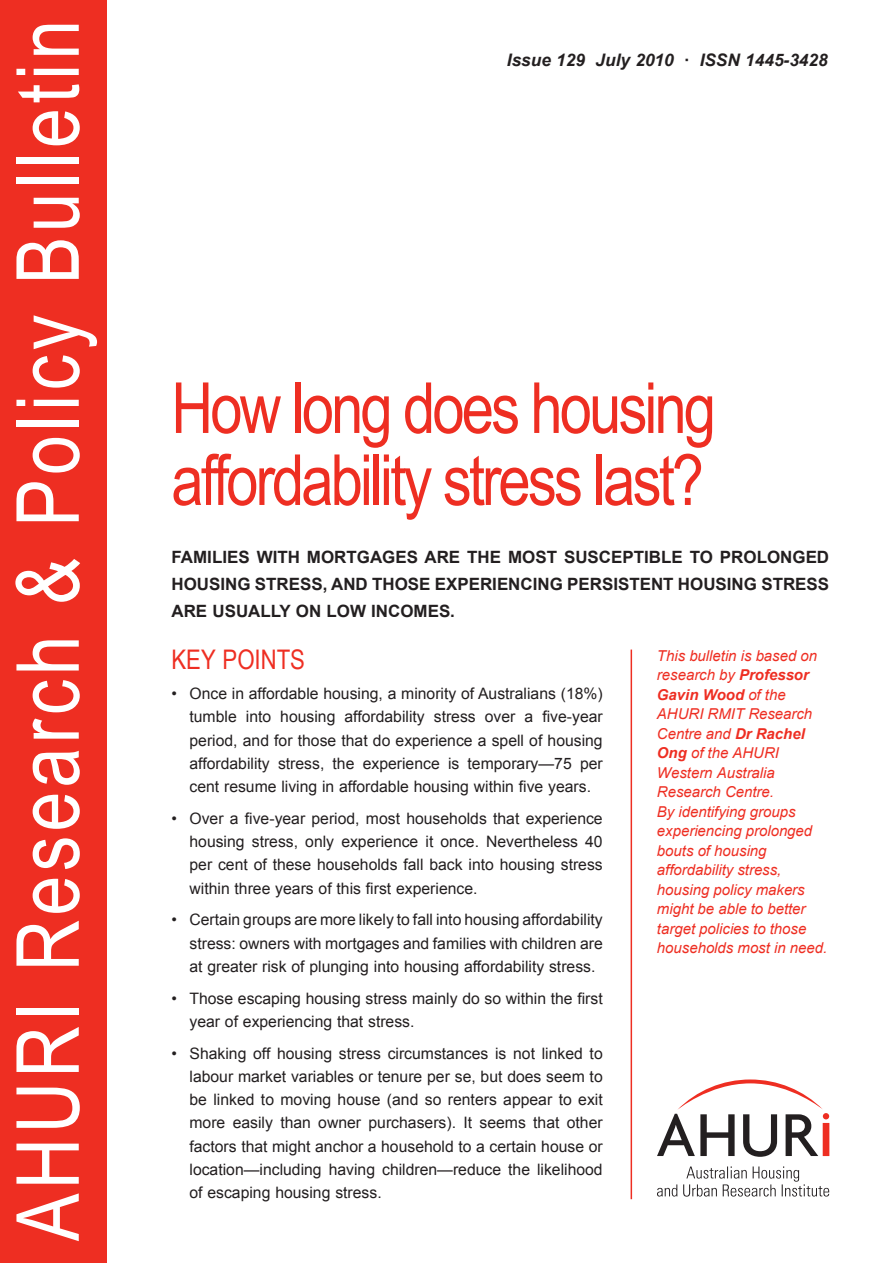
<style>
.page{position:relative;width:893px;height:1263px;background:#fff}
.page>*{position:absolute;margin:0;border:0;box-sizing:border-box;transform-origin:0 0}
.t1{font:87px "Arial Narrow";letter-spacing:.05em;color:#fff}
.Sub-Heading{font:70.5px/72px "Arial Narrow";letter-spacing:-.04em;color:#ee2e22}
.Section_Heading{font:27px "Arial Narrow";color:#ee2e22}
.t2{font:italic 700 17.25px "Arial";color:#231f20}
.Introduction{font:700 16.95px/27px "Arial";color:#231f20;text-align:justify}
.Bullet_Point{font:15.75px/23.2px "Arial";color:#231f20;text-align:justify}
.t3{font:italic 15px/19.5px "Arial";color:#ee2e22}
.s1{font-weight:700}
</style>
<div class="page">
<div style="left:0;top:0;width:106px;height:1263px;background:#ee2e22"></div>
<hr style="left:631px;top:649px;width:1px;height:550px;background:#ee2e22">
<svg style="left:657px;top:1079px;width:172px;height:78px"></svg>
<svg style="left:657px;top:1184px;width:20px;height:12px"></svg>
<svg style="left:683px;top:1166px;width:146px;height:30px"></svg>
<p class="t1" style="left:-16px;top:1241px;width:1223px;rotate:-90deg">AHURI Research &amp; Policy Bulletin</p>
<p class="t2" style="left:507px;top:48px;width:322px">Issue 129 July 2010 · ISSN 1445-3428</p>
<p class="Sub-Heading" style="left:171px;top:369px;width:546px">How long does housing affordability stress last?</p>
<p class="Introduction" style="left:171px;top:544px;width:659px">FAMILIES WITH MORTGAGES ARE THE MOST SUSCEPTIBLE TO PROLONGED HOUSING STRESS, AND THOSE EXPERIENCING PERSISTENT HOUSING STRESS ARE USUALLY ON LOW INCOMES.</p>
<p class="t3" style="left:657px;top:646px;width:172px">This bulletin is based on research by <span class="s1">Professor<br>Gavin Wood</span> of the<br>AHURI RMIT Research<br>Centre and <span class="s1">Dr Rachel<br>Ong</span> of the AHURI<br>Western Australia<br>Research Centre.<br>By identifying groups experiencing prolonged bouts of housing affordability stress, housing policy makers might be able to better target policies to those households most in need.</p>
<p class="Section_Heading" style="left:171px;top:640px;width:135px">KEY POINTS</p>
<p class="Bullet_Point" style="left:189px;top:682px;width:415px;text-indent:-18px">• Once in affordable housing, a minority of Australians (18%) tumble into housing affordability stress over a five-year period, and for those that do experience a spell of housing affordability stress, the experience is temporary—75 per cent resume living in affordable housing within five years.</p>
<p class="Bullet_Point" style="left:189px;top:807px;width:415px;text-indent:-18px">• Over a five-year period, most households that experience housing stress, only experience it once. Nevertheless 40 per cent of these households fall back into housing stress within three years of this first experience.</p>
<p class="Bullet_Point" style="left:189px;top:908px;width:415px;text-indent:-18px">• Certain groups are more likely to fall into housing affordability stress: owners with mortgages and families with children are at greater risk of plunging into housing affordability stress.</p>
<p class="Bullet_Point" style="left:189px;top:987px;width:415px;text-indent:-18px">• Those escaping housing stress mainly do so within the first year of experiencing that stress.</p>
<p class="Bullet_Point" style="left:189px;top:1042px;width:415px;text-indent:-18px">• Shaking off housing stress circumstances is not linked to labour market variables or tenure per se, but does seem to be linked to moving house (and so renters appear to exit more easily than owner purchasers). It seems that other factors that might anchor a household to a certain house or location—including having children—reduce the likelihood of escaping housing stress.</p>
</div>
